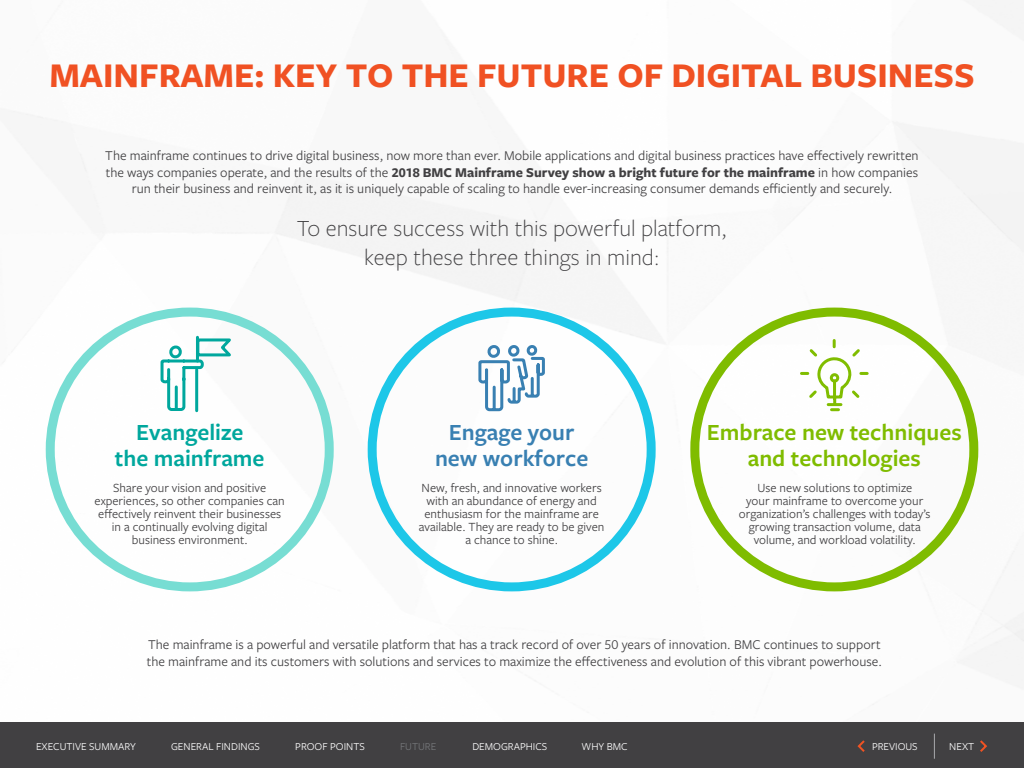
<style>
.page{position:relative;width:1024px;height:768px;background:#fff}
.page>*{position:absolute;margin:0;border:0;box-sizing:border-box;transform-origin:0 0}
.t1{font:700 36px "Freight Sans Pro";color:#f05123}
.t2{font:300 24px/28.8px "Freight Sans Pro";color:#414042;text-align:center}
.t3{font:600 24px/26px "Freight Sans Pro";color:#7fbc00;text-align:center}
.t4{font:600 24px/26px "Freight Sans Pro";color:#00a79d;text-align:center}
.t5{font:600 24px/26px "Freight Sans Pro";color:#3980b2;text-align:center}
.t6{font:14px/16.8px "Freight Sans Pro";color:#414042}
.t7{font:13px/13px "Freight Sans Pro";color:#414042;text-align:center}
.t8{font:11px "Freight Sans Pro";color:#fff}
.t9{font:11px "Freight Sans Pro";color:#75777a}
.s1{font-weight:700}
</style>
<div class="page">
<img style="left:13px;top:0;width:1011px;height:705px">
<div style="left:368px;top:308px;width:288px;height:283px;border:9px solid #1dc7e8;border-radius:50%"></div>
<div style="left:690px;top:308px;width:288px;height:283px;border:9px solid #7fbc00;border-radius:50%"></div>
<div style="left:46px;top:308px;width:288px;height:283px;border:9px solid #77ddd3;border-radius:50%"></div>
<svg style="left:159px;top:334px;width:77px;height:80px"></svg>
<svg style="left:477px;top:345px;width:69px;height:68px"></svg>
<svg style="left:798px;top:337px;width:72px;height:76px"></svg>
<div style="left:0;top:722px;width:1024px;height:46px;background:#414042"></div>
<svg style="left:934px;top:734px;width:1px;height:25px"></svg>
<svg style="left:980px;top:740px;width:7px;height:12px"></svg>
<svg style="left:857px;top:740px;width:8px;height:12px"></svg>
<h1 class="t1" style="left:49px;top:51px;width:927px">MAINFRAME: KEY TO THE FUTURE OF DIGITAL BUSINESS</h1>
<p class="t6" style="left:105px;top:146px;width:815px;text-align:center">The mainframe continues to drive digital business, now more than ever. Mobile applications and digital business practices have effectively rewritten the ways companies operate, and the results of the <span class="s1">2018 BMC Mainframe Survey show a bright future for the mainframe</span> in how companies run their business and reinvent it, as it is uniquely capable of scaling to handle ever-increasing consumer demands efficiently and securely.</p>
<h2 class="t2" style="left:297px;top:213px;width:432px">To ensure success with this powerful platform, keep these three things in mind:</h2>
<h2 class="t4" style="left:115px;top:418px;width:151px">Evangelize<br>the mainframe</h2>
<p class="t7" style="left:95px;top:481px;width:192px">Share your vision and positive experiences, so other companies can effectively reinvent their businesses in a continually evolving digital business environment.</p>
<h2 class="t5" style="left:435px;top:418px;width:155px">Engage your new workforce</h2>
<p class="t7" style="left:419px;top:481px;width:187px">New, fresh, and innovative workers with an abundance of energy and enthusiasm for the mainframe are available. They are ready to be given a chance to shine.</p>
<h2 class="t3" style="left:707px;top:418px;width:256px">Embrace new techniques and technologies</h2>
<p class="t7" style="left:739px;top:481px;width:193px">Use new solutions to optimize<br>your mainframe to overcome your organization’s challenges with today’s growing transaction volume, data volume, and workload volatility.</p>
<p class="t6" style="left:147px;top:636px;width:737px">The mainframe is a powerful and versatile platform that has a track record of over 50 years of innovation. BMC continues to support the mainframe and its customers with solutions and services to maximize the effectiveness and evolution of this vibrant powerhouse.</p>
<p class="t8" style="left:36px;top:739px;width:101px">EXECUTIVE SUMMARY</p>
<p class="t8" style="left:171px;top:739px;width:90px">GENERAL FINDINGS</p>
<p class="t8" style="left:295px;top:739px;width:71px">PROOF POINTS</p>
<p class="t9" style="left:400px;top:739px;width:38px">FUTURE</p>
<p class="t8" style="left:472px;top:739px;width:76px">DEMOGRAPHICS</p>
<p class="t8" style="left:582px;top:739px;width:48px">WHY BMC</p>
<p class="t8" style="left:872px;top:739px;width:47px">PREVIOUS</p>
<p class="t8" style="left:949px;top:739px;width:26px">NEXT</p>
</div>
